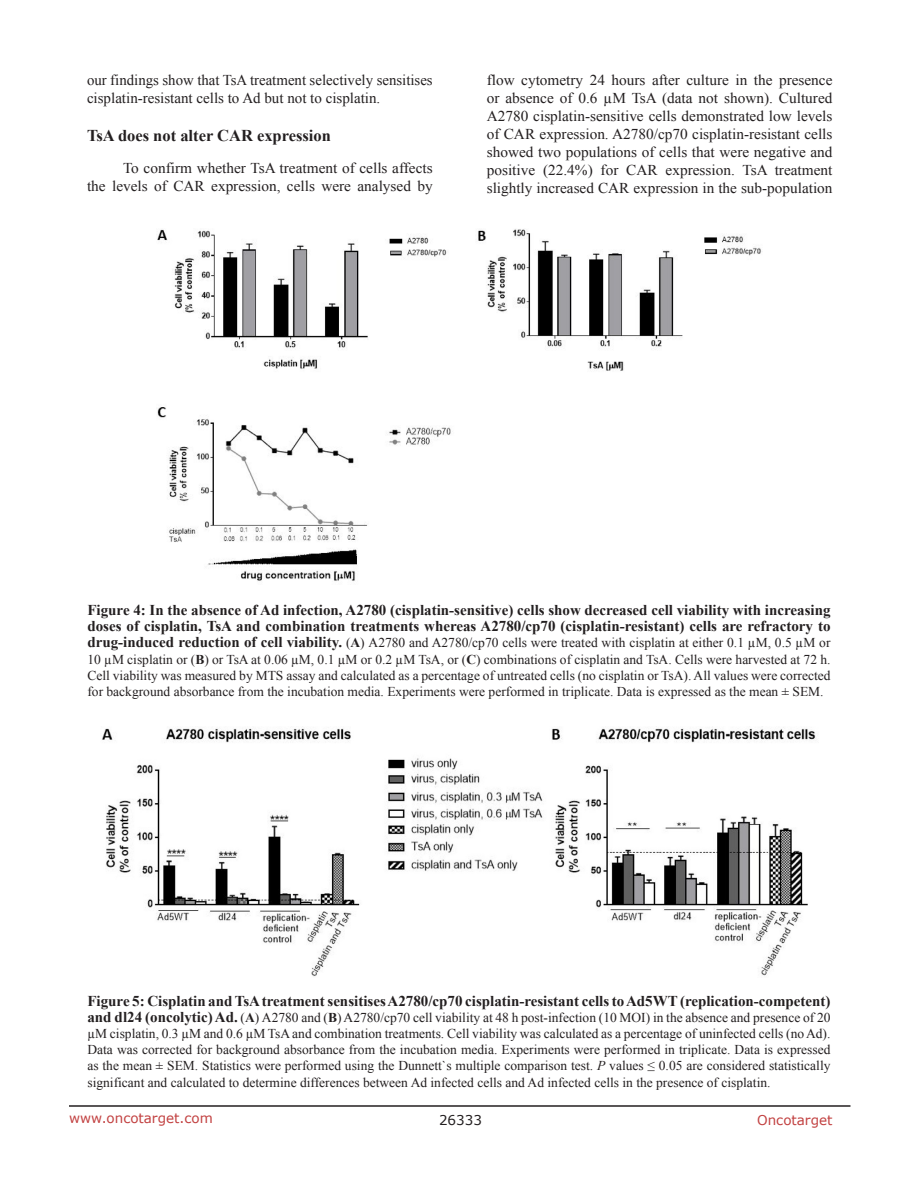
<style>
.page{position:relative;width:918px;height:1188px;background:#fff}
.page>*{position:absolute;margin:0;border:0;box-sizing:border-box;transform-origin:0 0}
.SubHeading{font:700 16.5px "Times New Roman";color:#231f20}
.BodyText{font:15px/18px "Times New Roman";color:#231f20}
.Figuretrx{font:700 15px/16.2px "Times New Roman";color:#231f20}
.Figuretrx-2{font:13.5px/16.2px "Times New Roman";color:#231f20;text-align:justify}
.t1{font:13.5px "Verdana";color:#c24141}
.t2{font:13.5px "Verdana";color:#231f20}
.s1{font-weight:700;font-size:15px}
.s2{font-weight:700}
.s3{font-style:italic}
</style>
<div class="page">
<hr style="left:69px;top:1105px;width:781px;height:2px;background:#231f20">
<img style="left:157px;top:229px;width:605px;height:352px">
<img style="left:102px;top:726px;width:714px;height:251px">
<p class="BodyText" style="left:87px;top:71px;width:347px">our findings show that TsA treatment selectively sensitises cisplatin-resistant cells to Ad but not to cisplatin.</p>
<p class="SubHeading" style="left:87px;top:124px;width:246px">TsA does not alter CAR expression</p>
<p class="BodyText" style="left:87px;top:158px;width:347px;text-align:right">To confirm whether TsA treatment of cells affects<br>the levels of CAR expression, cells were analysed by</p>
<p class="BodyText" style="left:487px;top:71px;width:347px;text-align:justify">flow cytometry 24 hours after culture in the presence or absence of 0.6 µM TsA (data not shown). Cultured A2780 cisplatin-sensitive cells demonstrated low levels of CAR expression. A2780/cp70 cisplatin-resistant cells showed two populations of cells that were negative and positive (22.4%) for CAR expression. TsA treatment slightly increased CAR expression in the sub-population</p>
<p class="Figuretrx" style="left:87px;top:602px;width:745px">Figure 4: In the absence of Ad infection, A2780 (cisplatin-sensitive) cells show decreased cell viability with increasing doses of cisplatin, TsA and combination treatments whereas A2780/cp70 (cisplatin-resistant) cells are refractory to</p>
<p class="Figuretrx-2" style="left:87px;top:635px;width:745px"><span class="s1">drug-induced reduction of cell viability.</span> (<span class="s2">A</span>) A2780 and A2780/cp70 cells were treated with cisplatin at either 0.1 µM, 0.5 µM or 10 µM cisplatin or (<span class="s2">B</span>) or TsA at 0.06 µM, 0.1 µM or 0.2 µM TsA, or (<span class="s2">C</span>) combinations of cisplatin and TsA. Cells were harvested at 72 h.<br>Cell viability was measured by MTS assay and calculated as a percentage of untreated cells (no cisplatin or TsA). All values were corrected for background absorbance from the incubation media. Experiments were performed in triplicate. Data is expressed as the mean ± SEM.</p>
<p class="Figuretrx" style="left:87px;top:992px;width:745px">Figure 5: Cisplatin and TsA treatment sensitises A2780/cp70 cisplatin-resistant cells to Ad5WT (replication-competent)</p>
<p class="Figuretrx-2" style="left:87px;top:1009px;width:745px"><span class="s1">and dl24 (oncolytic) Ad.</span> (<span class="s2">A</span>) A2780 and (<span class="s2">B</span>) A2780/cp70 cell viability at 48 h post-infection (10 MOI) in the absence and presence of 20 µM cisplatin, 0.3 µM and 0.6 µM TsA and combination treatments. Cell viability was calculated as a percentage of uninfected cells (no Ad).<br>Data was corrected for background absorbance from the incubation media. Experiments were performed in triplicate. Data is expressed as the mean ± SEM. Statistics were performed using the Dunnett`s multiple comparison test. <span class="s3">P</span> values ≤ 0.05 are considered statistically significant and calculated to determine differences between Ad infected cells and Ad infected cells in the presence of cisplatin.</p>
<p class="t1" style="left:69px;top:1109px;width:145px">www.oncotarget.com</p>
<p class="t2" style="left:439px;top:1111px;width:44px">26333</p>
<p class="t1" style="left:757px;top:1111px;width:77px">Oncotarget</p>
</div>
